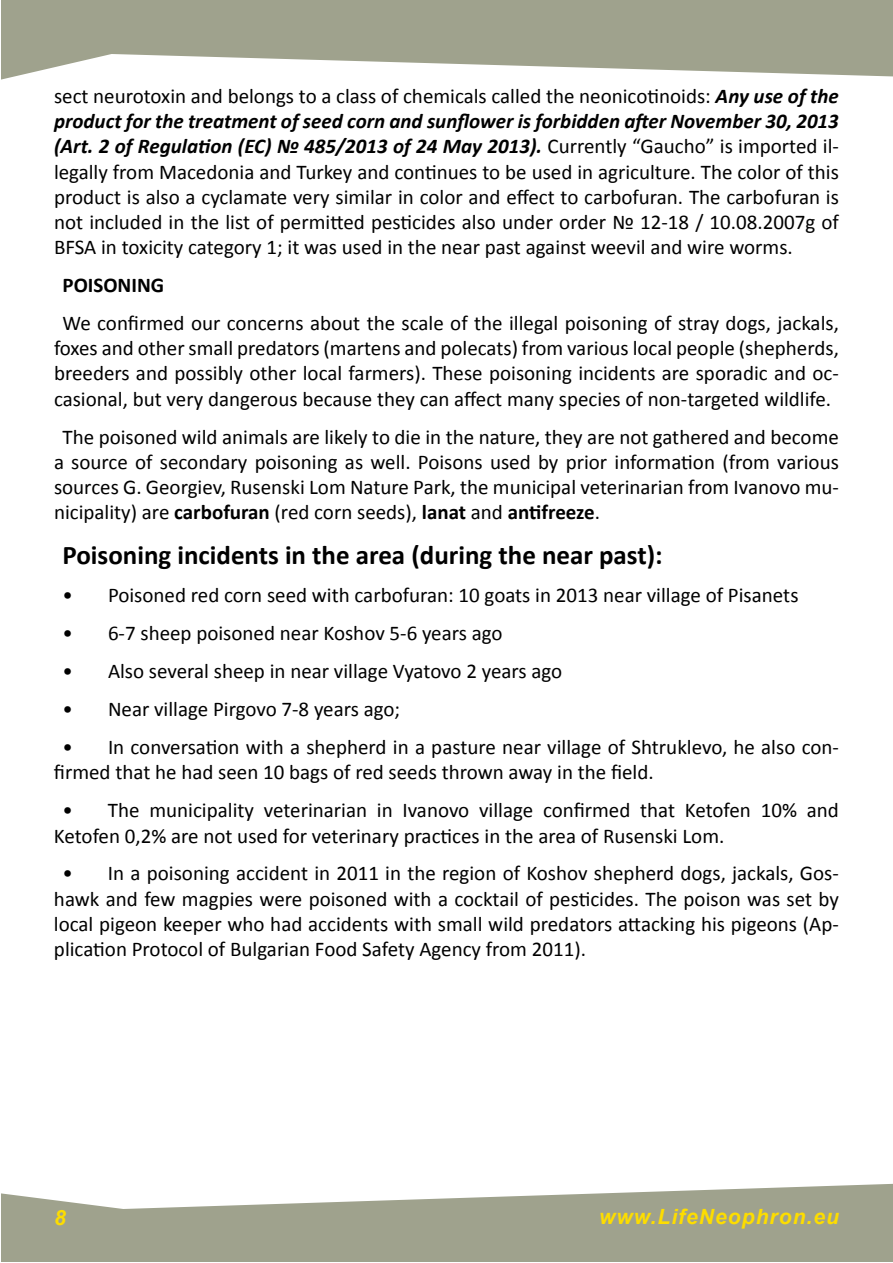
<style>
.page{position:relative;width:893px;height:1263px;background:#fff}
.page>*{position:absolute;margin:0;border:0;box-sizing:border-box;transform-origin:0 0}
.t1{font:700 27px "Calibri";color:#000}
.t2{font:21px/25.2px "Calibri";color:#000;text-align:justify}
.t3{font:italic 700 21px "Arial";letter-spacing:.05em;color:#fddd00}
.t4{font:700 21px "Calibri";color:#000}
.s1{font-weight:700;font-style:italic}
.s2{font-weight:700}
</style>
<div class="page">
<div style="left:1px;top:1px;width:891px;height:1261px;background:#9fa28d"></div>
<div style="left:1px;top:54px;width:892px;height:1155px;background:#fff"></div>
<p class="t2" style="left:54px;top:83px;width:786px">sect neurotoxin and belongs to a class of chemicals called the neonicotinoids: <span class="s1">Any use of the product for the treatment of seed corn and sunflower is forbidden after November 30, 2013 (Art. 2 of Regulation (EC) № 485/2013 of 24 May 2013).</span> Currently “Gaucho” is imported il&shy;legally from Macedonia and Turkey and continues to be used in agriculture. The color of this product is also a cyclamate very similar in color and effect to carbofuran. The carbofuran is not included in the list of permitted pesticides also under order № 12-18 / 10.08.2007g of BFSA in toxicity category 1; it was used in the near past against weevil and wire worms.</p>
<p class="t4" style="left:63px;top:272px;width:103px">POISONING</p>
<p class="t2" style="left:54px;top:311px;width:786px;text-align:center">We confirmed our concerns about the scale of the illegal poisoning of stray dogs, jackals, foxes and other small predators (martens and polecats) from various local people (shepherds, breeders and possibly other local farmers). These poisoning incidents are sporadic and oc&shy;casional, but very dangerous because they can affect many species of non-targeted wildlife.</p>
<p class="t2" style="left:54px;top:424px;width:786px;text-indent:9px">The poisoned wild animals are likely to die in the nature, they are not gathered and become a source of secondary poisoning as well. Poisons used by prior information (from various sources G. Georgiev, Rusenski Lom Nature Park, the municipal veterinarian from Ivanovo mu&shy;nicipality) are <span class="s2">carbofuran</span> (red corn seeds), <span class="s2">lanat</span> and <span class="s2">antifreeze</span>.</p>
<p class="t1" style="left:63px;top:538px;width:602px">Poisoning incidents in the area (during the near past):</p>
<p class="t2" style="left:63px;top:583px;width:737px">• Poisoned red corn seed with carbofuran: 10 goats in 2013 near village of Pisanets</p>
<p class="t2" style="left:63px;top:621px;width:442px">• 6-7 sheep poisoned near Koshov 5-6 years ago</p>
<p class="t2" style="left:63px;top:659px;width:501px">• Also several sheep in near village Vyatovo 2 years ago</p>
<p class="t2" style="left:63px;top:697px;width:339px">• Near village Pirgovo 7-8 years ago;</p>
<p class="t2" style="left:54px;top:735px;width:786px;text-indent:9px">• In conversation with a shepherd in a pasture near village of Shtruklevo, he also con&shy;firmed that he had seen 10 bags of red seeds thrown away in the field.</p>
<p class="t2" style="left:54px;top:798px;width:786px;text-indent:9px">• The municipality veterinarian in Ivanovo village confirmed that Ketofen 10% and<br>Ketofen 0,2% are not used for veterinary practices in the area of Rusenski Lom.</p>
<p class="t2" style="left:54px;top:861px;width:786px;text-indent:9px">• In a poisoning accident in 2011 in the region of Koshov shepherd dogs, jackals, Gos&shy;hawk and few magpies were poisoned with a cocktail of pesticides. The poison was set by local pigeon keeper who had accidents with small wild predators attacking his pigeons (Ap&shy;plication Protocol of Bulgarian Food Safety Agency from 2011).</p>
<p class="t3" style="left:54px;top:1203px;width:13px">8</p>
<p class="t3" style="left:599px;top:1203px;width:241px">www.LifeNeophron.eu</p>
</div>
